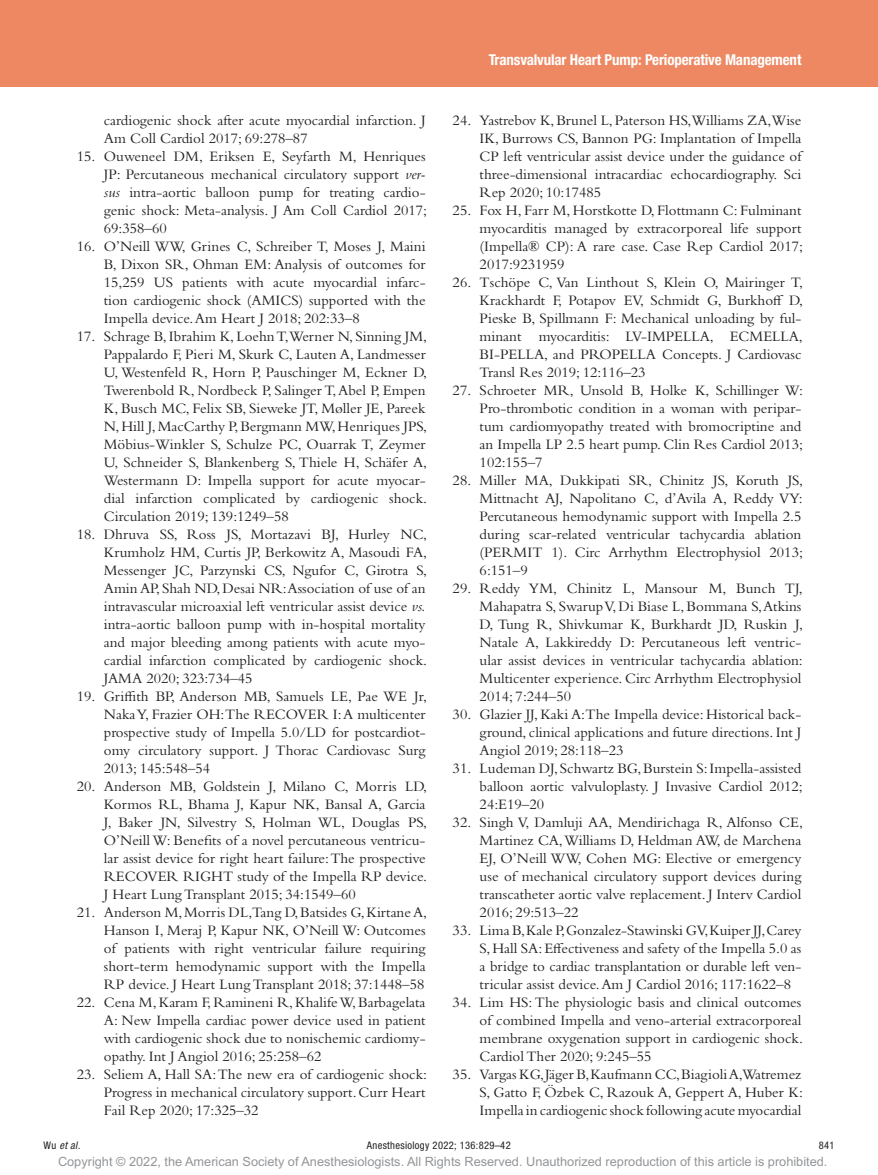
<style>
.page{position:relative;width:878px;height:1175px;background:#fff}
.page>*{position:absolute;margin:0;border:0;box-sizing:border-box;transform-origin:0 0}
.t1{font:15px/18px "Bembo Std";color:#231f20;text-align:justify}
.t2{font:700 condensed 15px "Helvetica Neue LT Std";letter-spacing:-.01em;color:#fff}
.t3{font:12.75px "Arial MT Std";color:#939598}
.t4{font:condensed 10.5px "Helvetica Neue LT Std";letter-spacing:.03em;color:#231f20}
.t5{font:italic condensed 10.5px "Helvetica Neue LT Std";color:#231f20}
.s1{font-style:italic}
.s2{font-style:normal}
</style>
<div class="page">
<div style="left:0;top:0;width:878px;height:86px;background:#ed8862"></div>
<p class="t2" style="left:488px;top:51px;width:314px">Transvalvular Heart Pump: Perioperative Management</p>
<p class="t1" style="left:104px;top:111px;width:323px">cardiogenic shock after acute myocardial infarction. J<br>Am Coll Cardiol 2017; 69:278–87</p>
<p class="t1" style="left:104px;top:147px;width:325px;text-indent:-27px">15. Ouweneel DM, Eriksen E, Seyfarth M, Henriques JP: Percutaneous mechanical circulatory support <span class="s1">ver&shy;sus</span> intra-aortic balloon pump for treating cardio&shy;genic shock: Meta-analysis. J Am Coll Cardiol 2017; 69:358–60</p>
<p class="t1" style="left:104px;top:237px;width:323px;text-indent:-27px">16. O’Neill WW, Grines C, Schreiber T, Moses J, Maini B, Dixon SR, Ohman EM: Analysis of outcomes for 15,259 US patients with acute myocardial infarc&shy;tion cardiogenic shock (AMICS) supported with the Impella device. Am Heart J 2018; 202:33–8</p>
<p class="t1" style="left:104px;top:327px;width:325px;text-indent:-27px">17. Schrage B, Ibrahim K, Loehn T,Werner N, Sinning JM, Pappalardo F, Pieri M, Skurk C, Lauten A, Landmesser U, Westenfeld R, Horn P, Pauschinger M, Eckner D, Twerenbold R, Nordbeck P, Salinger T, Abel P, Empen K, Busch MC, Felix SB, Sieweke JT, Møller JE, Pareek N, Hill J, MacCarthy P, Bergmann MW, Henriques JPS, Möbius-Winkler S, Schulze PC, Ouarrak T, Zeymer U, Schneider S, Blankenberg S, Thiele H, Schäfer A, Westermann D: Impella support for acute myocar&shy;dial infarction complicated by cardiogenic shock.<br>Circulation 2019; 139:1249–58</p>
<p class="t1" style="left:104px;top:525px;width:325px;text-indent:-27px">18. Dhruva SS, Ross JS, Mortazavi BJ, Hurley NC, Krumholz HM, Curtis JP, Berkowitz A, Masoudi FA, Messenger JC, Parzynski CS, Ngufor C, Girotra S, Amin AP, Shah ND, Desai NR:Association of use of an intravascular microaxial left ventricular assist device <span class="s1">vs. </span>intra-aortic balloon pump with in-hospital mortality and major bleeding among patients with acute myo&shy;cardial infarction complicated by cardiogenic shock.<br>JAMA 2020; 323:734–45</p>
<p class="t1" style="left:104px;top:687px;width:325px;text-indent:-27px">19. Griffith BP, Anderson MB, Samuels LE, Pae WE Jr, Naka Y, Frazier OH:The RECOVER I: A multicenter prospective study of Impella 5.0/LD for postcardiot&shy;omy circulatory support. J Thorac Cardiovasc Surg 2013; 145:548–54</p>
<p class="t1" style="left:104px;top:777px;width:325px;text-indent:-27px">20. Anderson MB, Goldstein J, Milano C, Morris LD, Kormos RL, Bhama J, Kapur NK, Bansal A, Garcia J, Baker JN, Silvestry S, Holman WL, Douglas PS, O’Neill W: Benefits of a novel percutaneous ventricu&shy;lar assist device for right heart failure: The prospective RECOVER RIGHT study of the Impella RP device.<br>J Heart Lung Transplant 2015; 34:1549–60</p>
<p class="t1" style="left:104px;top:903px;width:325px;text-indent:-27px">21. Anderson M, Morris DL,Tang D, Batsides G, Kirtane A, Hanson I, Meraj P, Kapur NK, O’Neill W: Outcomes of patients with right ventricular failure requiring short-term hemodynamic support with the Impella RP device. J Heart Lung Transplant 2018; 37:1448–58</p>
<p class="t1" style="left:104px;top:993px;width:323px;text-indent:-27px">22. Cena M, Karam F, Ramineni R, Khalife W, Barbagelata A: New Impella cardiac power device used in patient with cardiogenic shock due to nonischemic cardiomy&shy;opathy. Int J Angiol 2016; 25:258–62</p>
<p class="t1" style="left:104px;top:1065px;width:325px;text-indent:-27px">23. Seliem A, Hall SA: The new era of cardiogenic shock:<br>Progress in mechanical circulatory support. Curr Heart Fail Rep 2020; 17:325–32</p>
<p class="t1" style="left:479px;top:111px;width:323px;text-indent:-27px">24. Yastrebov K, Brunel L, Paterson HS,Williams ZA,Wise IK, Burrows CS, Bannon PG: Implantation of Impella CP left ventricular assist device under the guidance of three-dimensional intracardiac echocardiography. Sci Rep 2020; 10:17485</p>
<p class="t1" style="left:479px;top:201px;width:325px;text-indent:-27px">25. Fox H, Farr M, Horstkotte D, Flottmann C: Fulminant myocarditis managed by extracorporeal life support (Impella® CP): A rare case. Case Rep Cardiol 2017; 2017:9231959</p>
<p class="t1" style="left:479px;top:273px;width:325px;text-indent:-27px">26. Tschöpe C, Van Linthout S, Klein O, Mairinger T, Krackhardt F, Potapov EV, Schmidt G, Burkhoff D, Pieske B, Spillmann F: Mechanical unloading by ful&shy;minant myocarditis: LV-IMPELLA, ECMELLA, BI-PELLA, and PROPELLA Concepts. J Cardiovasc Transl Res 2019; 12:116–23</p>
<p class="t1" style="left:479px;top:381px;width:325px;text-indent:-27px">27. Schroeter MR, Unsold B, Holke K, Schillinger W:<br>Pro-thrombotic condition in a woman with peripar&shy;tum cardiomyopathy treated with bromocriptine and an Impella LP 2.5 heart pump. Clin Res Cardiol 2013; 102:155–7</p>
<p class="t1" style="left:479px;top:471px;width:325px;text-indent:-27px">28. Miller MA, Dukkipati SR, Chinitz JS, Koruth JS, Mittnacht AJ, Napolitano C, d’Avila A, Reddy VY:<br>Percutaneous hemodynamic support with Impella 2.5 during scar-related ventricular tachycardia ablation (PERMIT 1). Circ Arrhythm Electrophysiol 2013; 6:151–9</p>
<p class="t1" style="left:479px;top:579px;width:325px;text-indent:-27px">29. Reddy YM, Chinitz L, Mansour M, Bunch TJ, Mahapatra S, Swarup V, Di Biase L, Bommana S, Atkins D, Tung R, Shivkumar K, Burkhardt JD, Ruskin J, Natale A, Lakkireddy D: Percutaneous left ventric&shy;ular assist devices in ventricular tachycardia ablation:<br>Multicenter experience. Circ Arrhythm Electrophysiol 2014; 7:244–50</p>
<p class="t1" style="left:479px;top:705px;width:323px;text-indent:-27px">30. Glazier JJ, Kaki A:The Impella device: Historical back&shy;ground, clinical applications and future directions. Int J Angiol 2019; 28:118–23</p>
<p class="t1" style="left:479px;top:759px;width:325px;text-indent:-27px">31. Ludeman DJ, Schwartz BG, Burstein S: Impella-assisted balloon aortic valvuloplasty. J Invasive Cardiol 2012; 24:E19–20</p>
<p class="t1" style="left:479px;top:813px;width:325px;text-indent:-27px">32. Singh V, Damluji AA, Mendirichaga R, Alfonso CE, Martinez CA, Williams D, Heldman AW, de Marchena EJ, O’Neill WW, Cohen MG: Elective or emergency use of mechanical circulatory support devices during transcatheter aortic valve replacement. J Interv Cardiol 2016; 29:513–22</p>
<p class="t1" style="left:479px;top:921px;width:323px;text-indent:-27px">33. Lima B, Kale P, Gonzalez-Stawinski GV, Kuiper JJ, Carey S, Hall SA: Effectiveness and safety of the Impella 5.0 as a bridge to cardiac transplantation or durable left ven&shy;tricular assist device. Am J Cardiol 2016; 117:1622–8</p>
<p class="t1" style="left:479px;top:993px;width:325px;text-indent:-27px">34. Lim HS: The physiologic basis and clinical outcomes of combined Impella and veno-arterial extracorporeal membrane oxygenation support in cardiogenic shock.<br>Cardiol Ther 2020; 9:245–55</p>
<p class="t1" style="left:479px;top:1065px;width:325px;text-indent:-27px">35. Vargas KG, Jäger B, Kaufmann CC, Biagioli A,Watremez S, Gatto F, Özbek C, Razouk A, Geppert A, Huber K:<br>Impella in cardiogenic shock following acute myocardial</p>
<p class="t3" style="left:58px;top:1154px;width:771px">Copyright © 2022, the American Society of Anesthesiologists. All Rights Reserved. Unauthorized reproduction of this article is prohibited.</p>
<p class="t5" style="left:44px;top:1139px;width:38px"><span class="s2">Wu</span> et al.</p>
<p class="t4" style="left:367px;top:1139px;width:145px">Anesthesiology 2022; 136:829–42</p>
<p class="t4" style="left:818px;top:1139px;width:17px">841</p>
</div>
